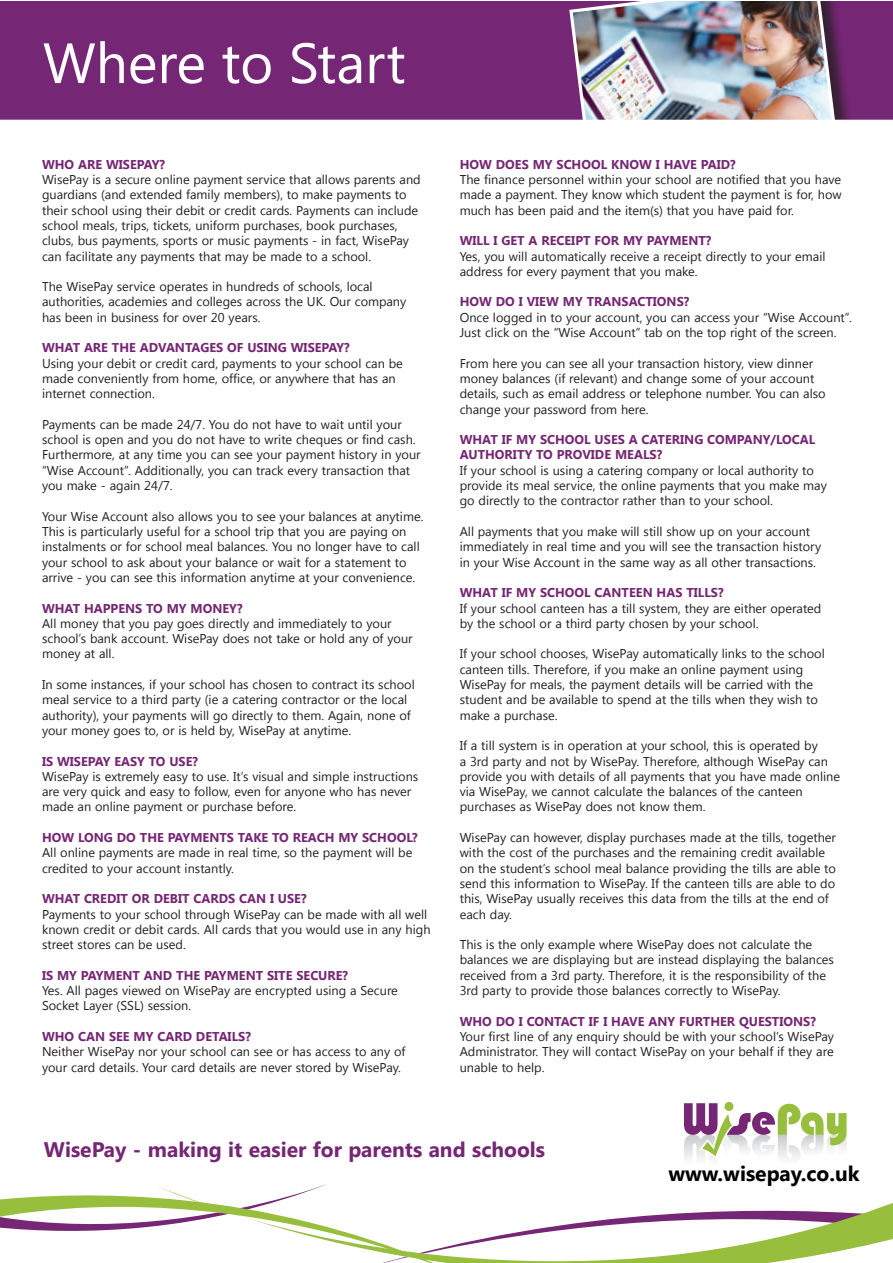
<style>
.page{position:relative;width:893px;height:1263px;background:#fff}
.page>*{position:absolute;margin:0;border:0;box-sizing:border-box;transform-origin:0 0}
.t1{font:56.55px "Khmer UI";color:#fff}
.t2{font:700 21px "Khmer UI";color:#752674}
.t3{font:700 21px "Khmer UI";color:#000}
.t4{font:12.75px/15.3px "Khmer UI";color:#231f20}
.t5{font:700 12.75px/15.3px "Khmer UI";color:#752674}
</style>
<div class="page">
<svg style="left:469px;top:1203px;width:423px;height:60px"></svg>
<svg style="left:0;top:1184px;width:469px;height:79px"></svg>
<img style="left:0;top:1px;width:892px;height:119px">
<svg style="left:684px;top:1102px;width:163px;height:57px"></svg>
<h1 class="t1" style="left:43px;top:31px;width:364px">Where to Start</h1>
<p class="t5" style="left:42px;top:157px;width:125px">WHO ARE WISEPAY?</p>
<p class="t4" style="left:42px;top:172px;width:380px">WisePay is a secure online payment service that allows parents and guardians (and extended family members), to make payments to their school using their debit or credit cards. Payments can include school meals, trips, tickets, uniform purchases, book purchases, clubs, bus payments, sports or music payments - in fact, WisePay can facilitate any payments that may be made to a school.</p>
<p class="t4" style="left:42px;top:279px;width:366px">The WisePay service operates in hundreds of schools, local authorities, academies and colleges across the UK. Our company has been in business for over 20 years.</p>
<p class="t5" style="left:42px;top:340px;width:309px">WHAT ARE THE ADVANTAGES OF USING WISEPAY?</p>
<p class="t4" style="left:42px;top:355px;width:362px">Using your debit or credit card, payments to your school can be made conveniently from home, office, or anywhere that has an internet connection.</p>
<p class="t4" style="left:42px;top:417px;width:380px">Payments can be made 24/7. You do not have to wait until your school is open and you do not have to write cheques or find cash.<br>Furthermore, at any time you can see your payment history in your “Wise Account”. Additionally, you can track every transaction that you make - again 24/7.</p>
<p class="t4" style="left:42px;top:508px;width:383px">Your Wise Account also allows you to see your balances at anytime.<br>This is particularly useful for a school trip that you are paying on instalments or for school meal balances. You no longer have to call your school to ask about your balance or wait for a statement to arrive - you can see this information anytime at your convenience.</p>
<p class="t5" style="left:42px;top:600px;width:202px">WHAT HAPPENS TO MY MONEY?</p>
<p class="t4" style="left:42px;top:616px;width:372px">All money that you pay goes directly and immediately to your school’s bank account. WisePay does not take or hold any of your money at all.</p>
<p class="t4" style="left:42px;top:677px;width:374px">In some instances, if your school has chosen to contract its school meal service to a third party (ie a catering contractor or the local authority), your payments will go directly to them. Again, none of your money goes to, or is held by, WisePay at anytime.</p>
<p class="t5" style="left:42px;top:753px;width:158px">IS WISEPAY EASY TO USE?</p>
<p class="t4" style="left:42px;top:769px;width:378px">WisePay is extremely easy to use. It’s visual and simple instructions are very quick and easy to follow, even for anyone who has never made an online payment or purchase before.</p>
<p class="t5" style="left:42px;top:830px;width:377px">HOW LONG DO THE PAYMENTS TAKE TO REACH MY SCHOOL?</p>
<p class="t4" style="left:42px;top:845px;width:372px">All online payments are made in real time, so the payment will be credited to your account instantly.</p>
<p class="t5" style="left:42px;top:891px;width:266px">WHAT CREDIT OR DEBIT CARDS CAN I USE?</p>
<p class="t4" style="left:42px;top:906px;width:390px">Payments to your school through WisePay can be made with all well known credit or debit cards. All cards that you would use in any high street stores can be used.</p>
<p class="t5" style="left:42px;top:967px;width:308px">IS MY PAYMENT AND THE PAYMENT SITE SECURE?</p>
<p class="t4" style="left:42px;top:983px;width:357px">Yes. All pages viewed on WisePay are encrypted using a Secure<br>Socket Layer (SSL) session.</p>
<p class="t5" style="left:42px;top:1029px;width:210px">WHO CAN SEE MY CARD DETAILS?</p>
<p class="t4" style="left:42px;top:1044px;width:365px">Neither WisePay nor your school can see or has access to any of your card details. Your card details are never stored by WisePay.</p>
<p class="t5" style="left:460px;top:157px;width:277px">HOW DOES MY SCHOOL KNOW I HAVE PAID?</p>
<p class="t4" style="left:460px;top:172px;width:384px;text-align:justify">The finance personnel within your school are notified that you have made a payment. They know which student the payment is for, how much has been paid and the item(s) that you have paid for.</p>
<p class="t5" style="left:460px;top:233px;width:253px">WILL I GET A RECEIPT FOR MY PAYMENT?</p>
<p class="t4" style="left:460px;top:248px;width:367px">Yes, you will automatically receive a receipt directly to your email address for every payment that you make.</p>
<p class="t5" style="left:460px;top:294px;width:231px">HOW DO I VIEW MY TRANSACTIONS?</p>
<p class="t4" style="left:460px;top:310px;width:394px">Once logged in to your account, you can access your “Wise Account”.<br>Just click on the “Wise Account” tab on the top right of the screen.</p>
<p class="t4" style="left:460px;top:355px;width:367px">From here you can see all your transaction history, view dinner money balances (if relevant) and change some of your account details, such as email address or telephone number. You can also change your password from here.</p>
<p class="t5" style="left:460px;top:432px;width:357px">WHAT IF MY SCHOOL USES A CATERING COMPANY/LOCAL<br>AUTHORITY TO PROVIDE MEALS?</p>
<p class="t4" style="left:460px;top:463px;width:369px">If your school is using a catering company or local authority to provide its meal service, the online payments that you make may go directly to the contractor rather than to your school.</p>
<p class="t4" style="left:460px;top:524px;width:363px">All payments that you make will still show up on your account immediately in real time and you will see the transaction history in your Wise Account in the same way as all other transactions.</p>
<p class="t5" style="left:460px;top:585px;width:265px">WHAT IF MY SCHOOL CANTEEN HAS TILLS?</p>
<p class="t4" style="left:460px;top:600px;width:363px">If your school canteen has a till system, they are either operated by the school or a third party chosen by your school.</p>
<p class="t4" style="left:460px;top:646px;width:367px">If your school chooses, WisePay automatically links to the school canteen tills. Therefore, if you make an online payment using WisePay for meals, the payment details will be carried with the student and be available to spend at the tills when they wish to make a purchase.</p>
<p class="t4" style="left:460px;top:738px;width:382px">If a till system is in operation at your school, this is operated by<br>a 3rd party and not by WisePay. Therefore, although WisePay can provide you with details of all payments that you have made online via WisePay, we cannot calculate the balances of the canteen purchases as WisePay does not know them.</p>
<p class="t4" style="left:460px;top:830px;width:378px">WisePay can however, display purchases made at the tills, together with the cost of the purchases and the remaining credit available on the student’s school meal balance providing the tills are able to send this information to WisePay. If the canteen tills are able to do this, WisePay usually receives this data from the tills at the end of each day.</p>
<p class="t4" style="left:460px;top:937px;width:376px">This is the only example where WisePay does not calculate the balances we are displaying but are instead displaying the balances received from a 3rd party. Therefore, it is the responsibility of the 3rd party to provide those balances correctly to WisePay.</p>
<p class="t5" style="left:460px;top:1013px;width:358px">WHO DO I CONTACT IF I HAVE ANY FURTHER QUESTIONS?</p>
<p class="t4" style="left:460px;top:1029px;width:376px;text-align:justify">Your first line of any enquiry should be with your school’s WisePay Administrator. They will contact WisePay on your behalf if they are unable to help.</p>
<h2 class="t2" style="left:44px;top:1138px;width:503px">WisePay - making it easier for parents and schools</h2>
<h2 class="t3" style="left:668px;top:1161px;width:193px">www.wisepay.co.uk</h2>
</div>
